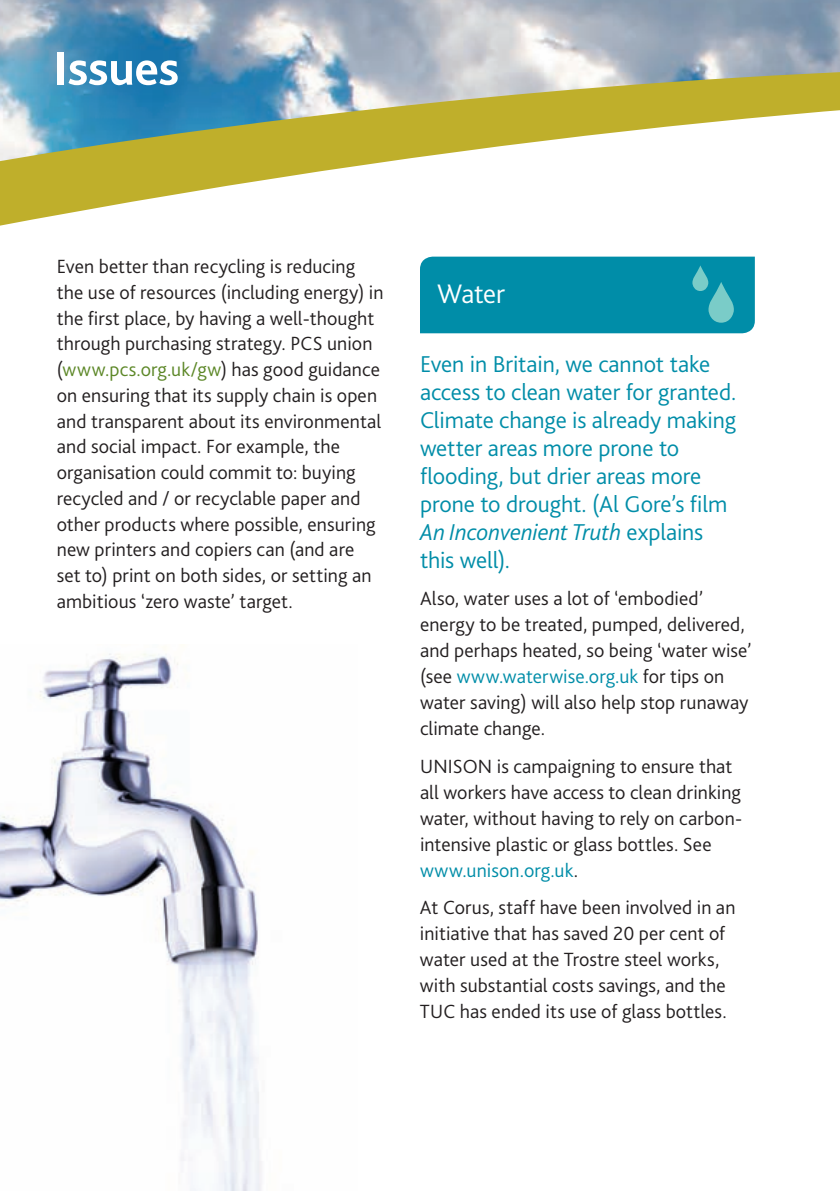
<style>
.page{position:relative;width:840px;height:1191px;background:#fff}
.page>*{position:absolute;margin:0;border:0;box-sizing:border-box;transform-origin:0 0}
.t1{font:700 50px "Bliss 2";letter-spacing:-.015em;color:#fff}
.t2{font:300 28px "Bliss 2";letter-spacing:-.015em;color:#fff}
.t3{font:300 24px/28px "Bliss 2";letter-spacing:-.005em;color:#008da8}
.t4{font:300 20px/25.8px "Bliss 2";color:#231f20}
.s1{color:#5c8727}
.s2{font-style:italic}
.s3{color:#008da8}
</style>
<div class="page">
<img style="left:0;top:647px;width:262px;height:544px">
<svg style="left:0;top:0;width:839px;height:226px"></svg>
<div style="left:420px;top:257px;width:334px;height:76px;background:#008da8"></div>
<h1 class="t1" style="left:54px;top:49px;width:127px">Issues</h1>
<p class="t4" style="left:57px;top:255px;width:328px">Even better than recycling is reducing the use of resources (including energy) in the first place, by having a well-thought through purchasing strategy. PCS union (<span class="s1">www.pcs.org.uk/gw</span>) has good guidance on ensuring that its supply chain is open and transparent about its environmental and social impact. For example, the organisation could commit to: buying recycled and / or recyclable paper and other products where possible, ensuring new printers and copiers can (and are<br>set to) print on both sides, or setting an ambitious ‘zero waste’ target.</p>
<h2 class="t2" style="left:437px;top:283px;width:70px">Water</h2>
<p class="t3" style="left:420px;top:352px;width:318px">Even in Britain, we cannot take access to clean water for granted.<br>Climate change is already making wetter areas more prone to flooding, but drier areas more prone to drought. (Al Gore’s film<br><span class="s2">An Inconvenient Truth</span> explains this well).</p>
<p class="t4" style="left:420px;top:587px;width:333px">Also, water uses a lot of ‘embodied’ energy to be treated, pumped, delivered, and perhaps heated, so being ‘water wise’ (see <span class="s3">www.waterwise.org.uk</span> for tips on water saving) will also help stop runaway climate change.</p>
<p class="t4" style="left:420px;top:755px;width:323px">UNISON is campaigning to ensure that all workers have access to clean drinking water, without having to rely on carbon&shy;intensive plastic or glass bottles. See <span class="s3">www.unison.org.uk</span>.</p>
<p class="t4" style="left:420px;top:896px;width:317px">At Corus, staff have been involved in an initiative that has saved 20 per cent of water used at the Trostre steel works, with substantial costs savings, and the TUC has ended its use of glass bottles.</p>
</div>
